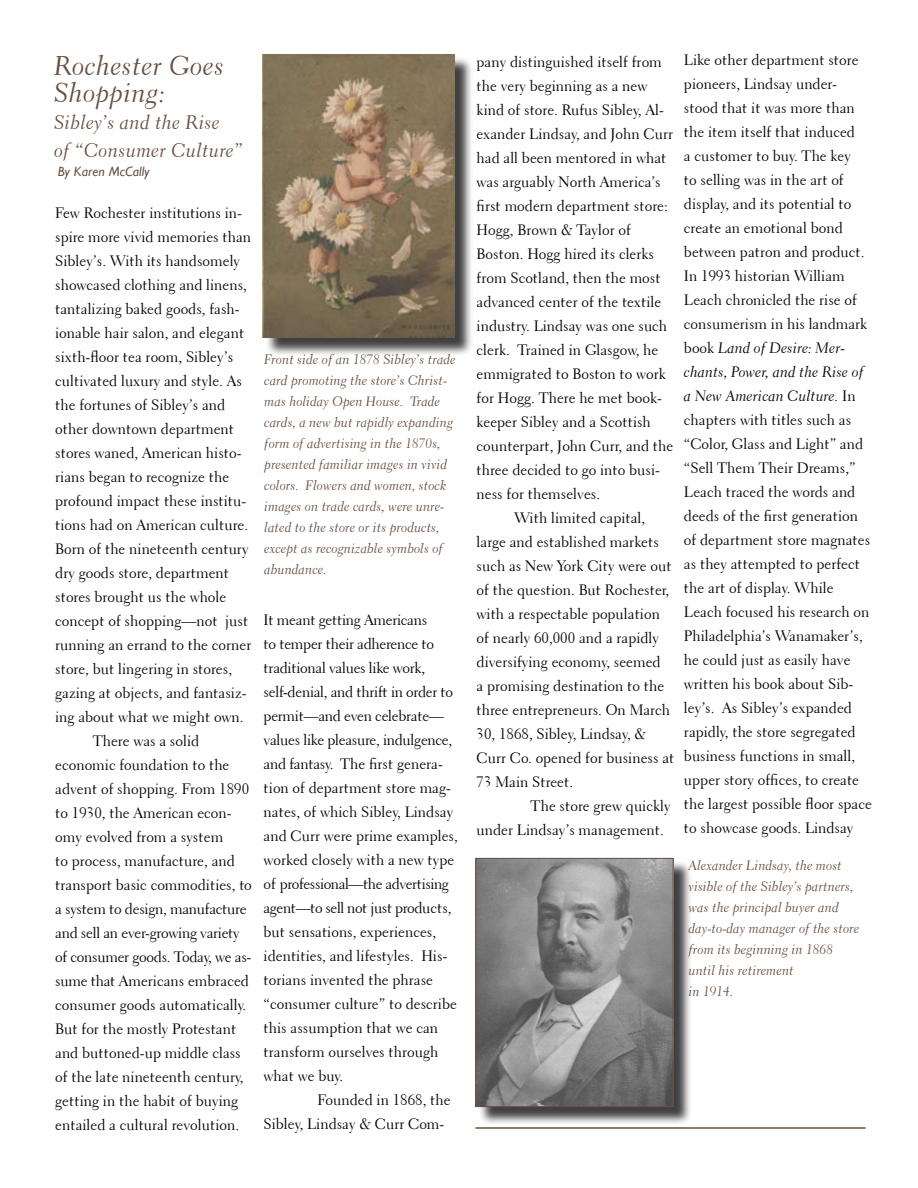
<style>
.page{position:relative;width:918px;height:1188px;background:#fff}
.page>*{position:absolute;margin:0;border:0;box-sizing:border-box;transform-origin:0 0}
.t1{font:27px/27px "Transitional 521 BT Cursive A";letter-spacing:.01em;color:#684f40}
.t2{font:19.5px/27px "Transitional 521 BT Cursive A";letter-spacing:.01em;color:#684f40}
.t3{font:15px/24px "Transitional 521 BT Roman A";color:#000}
.t4{font:15px "Transitional 521 BT Roman A";letter-spacing:-.02em;color:#000}
.t5{font:15px/24px "Transitional 521 BT Cursive A";color:#000}
.t6{font:13.5px/21px "Transitional 521 BT Cursive A";color:#684f40}
.t7{font:italic 13.5px "Gill Sans";letter-spacing:.01em;color:#684f40}
.s1{font-family:"Transitional 521 BT Roman A"}
</style>
<div class="page">
<div style="left:265px;top:56px;width:214px;height:307px;background:#000;opacity:.75"></div>
<img style="left:262px;top:54px;width:193px;height:284px">
<div style="left:478px;top:860px;width:220px;height:272px;background:#000;opacity:.75"></div>
<img style="left:478px;top:860px;width:194px;height:245px">
<div style="left:476px;top:858px;width:198px;height:249px;border:1px solid #684f40"></div>
<hr style="left:475px;top:1127px;width:391px;height:2px;background:#684f40">
<h1 class="t1" style="left:54px;top:53px;width:172px">Rochester Goes<br>Shopping:</h1>
<h2 class="t2" style="left:54px;top:109px;width:191px">Sibley’s and the Rise<br>of “Consumer Culture”</h2>
<p class="t7" style="left:58px;top:164px;width:93px">By Karen McCally</p>
<p class="t3" style="left:55px;top:201px;width:188px">Few Rochester institutions in-</p>
<p class="t3" style="left:55px;top:225px;width:197px">spire more vivid memories than</p>
<p class="t3" style="left:55px;top:249px;width:186px">Sibley’s. With its handsomely</p>
<p class="t3" style="left:55px;top:273px;width:193px">showcased clothing and linens,</p>
<p class="t3" style="left:55px;top:297px;width:186px">tantalizing baked goods, fash-</p>
<p class="t3" style="left:55px;top:321px;width:191px">ionable hair salon, and elegant</p>
<p class="t3" style="left:55px;top:345px;width:179px">sixth-floor tea room, Sibley’s</p>
<p class="t3" style="left:55px;top:369px;width:188px">cultivated luxury and style. As</p>
<p class="t3" style="left:55px;top:393px;width:172px">the fortunes of Sibley’s and</p>
<p class="t3" style="left:55px;top:417px;width:181px">other downtown department</p>
<p class="t3" style="left:55px;top:441px;width:188px">stores waned, American histo-</p>
<p class="t3" style="left:55px;top:465px;width:176px">rians began to recognize the</p>
<p class="t3" style="left:55px;top:489px;width:193px">profound impact these institu-</p>
<p class="t3" style="left:55px;top:513px;width:194px">tions had on American culture.</p>
<p class="t3" style="left:55px;top:537px;width:195px">Born of the nineteenth century</p>
<p class="t3" style="left:55px;top:561px;width:175px">dry goods store, department</p>
<p class="t3" style="left:55px;top:585px;width:173px">stores brought us the whole</p>
<p class="t3" style="left:55px;top:609px;width:195px">concept of shopping—not just</p>
<p class="t3" style="left:55px;top:633px;width:198px">running an errand to the corner</p>
<p class="t3" style="left:55px;top:657px;width:178px">store, but lingering in stores,</p>
<p class="t3" style="left:55px;top:681px;width:193px">gazing at objects, and fantasiz-</p>
<p class="t3" style="left:55px;top:705px;width:190px">ing about what we might own.</p>
<p class="t3" style="left:93px;top:729px;width:108px">There was a solid</p>
<p class="t3" style="left:55px;top:753px;width:176px">economic foundation to the</p>
<p class="t3" style="left:55px;top:777px;width:196px">advent of shopping. From 1890</p>
<p class="t3" style="left:55px;top:801px;width:178px">to 1930, the American econ-</p>
<p class="t3" style="left:55px;top:825px;width:170px">omy evolved from a system</p>
<p class="t3" style="left:55px;top:849px;width:181px">to process, manufacture, and</p>
<p class="t3" style="left:55px;top:873px;width:198px">transport basic commodities, to</p>
<p class="t4" style="left:55px;top:899px;width:193px">a system to design, manufacture</p>
<p class="t4" style="left:55px;top:923px;width:186px">and sell an ever-growing variety</p>
<p class="t4" style="left:55px;top:947px;width:198px">of consumer goods. Today, we as-</p>
<p class="t3" style="left:55px;top:969px;width:195px">sume that Americans embraced</p>
<p class="t3" style="left:55px;top:993px;width:193px">consumer goods automatically.</p>
<p class="t3" style="left:55px;top:1017px;width:183px">But for the mostly Protestant</p>
<p class="t3" style="left:55px;top:1041px;width:187px">and buttoned-up middle class</p>
<p class="t3" style="left:55px;top:1065px;width:190px">of the late nineteenth century,</p>
<p class="t3" style="left:55px;top:1089px;width:184px">getting in the habit of buying</p>
<p class="t3" style="left:55px;top:1113px;width:185px">entailed a cultural revolution.</p>
<p class="t6" style="left:264px;top:349px;width:193px">Front side of an 1878 Sibley’s trade card promoting the store’s Christ&shy;mas holiday Open House. Trade cards, a new but rapidly expanding form of advertising in the 1870s, presented familiar images in vivid colors. Flowers and women, stock images on trade cards, were unre&shy;lated to the store or its products, except as recognizable symbols of abundance.</p>
<p class="t3" style="left:264px;top:608px;width:196px">It meant getting Americans<br>to temper their adherence to traditional values like work, self-denial, and thrift in order to permit—and even celebrate— values like pleasure, indulgence, and fantasy. The first genera&shy;tion of department store mag&shy;nates, of which Sibley, Lindsay and Curr were prime examples, worked closely with a new type of professional—the advertising agent—to sell not just products, but sensations, experiences, identities, and lifestyles. His&shy;torians invented the phrase “consumer culture” to describe this assumption that we can transform ourselves through what we buy.</p>
<p class="t3" style="left:264px;top:1088px;width:189px;text-indent:54px">Founded in 1868, the<br>Sibley, Lindsay &amp; Curr Com-</p>
<p class="t3" style="left:477px;top:50px;width:187px">pany distinguished itself from</p>
<p class="t3" style="left:477px;top:74px;width:172px">the very beginning as a new</p>
<p class="t3" style="left:477px;top:98px;width:189px">kind of store. Rufus Sibley, Al-</p>
<p class="t3" style="left:477px;top:122px;width:198px">exander Lindsay, and John Curr</p>
<p class="t3" style="left:477px;top:146px;width:191px">had all been mentored in what</p>
<p class="t3" style="left:477px;top:170px;width:186px">was arguably North America’s</p>
<p class="t3" style="left:477px;top:194px;width:193px">first modern department store:</p>
<p class="t3" style="left:477px;top:218px;width:156px">Hogg, Brown &amp; Taylor of</p>
<p class="t3" style="left:477px;top:242px;width:179px">Boston. Hogg hired its clerks</p>
<p class="t3" style="left:477px;top:266px;width:186px">from Scotland, then the most</p>
<p class="t3" style="left:477px;top:290px;width:186px">advanced center of the textile</p>
<p class="t3" style="left:477px;top:314px;width:192px">industry. Lindsay was one such</p>
<p class="t3" style="left:477px;top:338px;width:183px">clerk. Trained in Glasgow, he</p>
<p class="t3" style="left:477px;top:362px;width:191px">emmigrated to Boston to work</p>
<p class="t3" style="left:477px;top:386px;width:187px">for Hogg. There he met book-</p>
<p class="t3" style="left:477px;top:410px;width:176px">keeper Sibley and a Scottish</p>
<p class="t3" style="left:477px;top:434px;width:198px">counterpart, John Curr, and the</p>
<p class="t3" style="left:477px;top:458px;width:185px">three decided to go into busi-</p>
<p class="t3" style="left:477px;top:482px;width:125px">ness for themselves.</p>
<p class="t3" style="left:514px;top:506px;width:133px">With limited capital,</p>
<p class="t3" style="left:477px;top:530px;width:184px">large and established markets</p>
<p class="t3" style="left:477px;top:554px;width:197px">such as New York City were out</p>
<p class="t3" style="left:477px;top:578px;width:194px">of the question. But Rochester,</p>
<p class="t3" style="left:477px;top:602px;width:185px">with a respectable population</p>
<p class="t3" style="left:477px;top:626px;width:184px">of nearly 60,000 and a rapidly</p>
<p class="t3" style="left:477px;top:650px;width:186px">diversifying economy, seemed</p>
<p class="t3" style="left:477px;top:674px;width:189px">a promising destination to the</p>
<p class="t3" style="left:477px;top:698px;width:195px">three entrepreneurs. On March</p>
<p class="t3" style="left:477px;top:722px;width:171px">30, 1868, Sibley, Lindsay, &amp;</p>
<p class="t3" style="left:477px;top:746px;width:199px">Curr Co. opened for business at</p>
<p class="t3" style="left:477px;top:770px;width:98px">73 Main Street.</p>
<p class="t3" style="left:531px;top:794px;width:142px">The store grew quickly</p>
<p class="t3" style="left:477px;top:818px;width:189px">under Lindsay’s management.</p>
<p class="t3" style="left:684px;top:48px;width:185px">Like other department store pioneers, Lindsay under&shy;stood that it was more than the item itself that induced<br>a customer to buy. The key to selling was in the art of display, and its potential to create an emotional bond between patron and product.<br>In 1993 historian William<br>Leach chronicled the rise of consumerism in his landmark</p>
<p class="t5" style="left:684px;top:336px;width:181px"><span class="s1">book</span> Land of Desire: Mer&shy;chants, Power, and the Rise of a New American Culture. <span class="s1">In</span></p>
<p class="t3" style="left:684px;top:408px;width:189px">chapters with titles such as “Color, Glass and Light” and “Sell Them Their Dreams,”<br>Leach traced the words and deeds of the first generation of department store magnates as they attempted to perfect the art of display. While<br>Leach focused his research on<br>Philadelphia’s Wanamaker’s, he could just as easily have written his book about Sib&shy;ley’s. As Sibley’s expanded rapidly, the store segregated business functions in small, upper story offices, to create the largest possible floor space to showcase goods. Lindsay</p>
<p class="t6" style="left:688px;top:855px;width:172px">Alexander Lindsay, the most visible of the Sibley’s partners, was the principal buyer and day-to-day manager of the store from its beginning in 1868 until his retirement<br>in 1914.</p>
</div>
